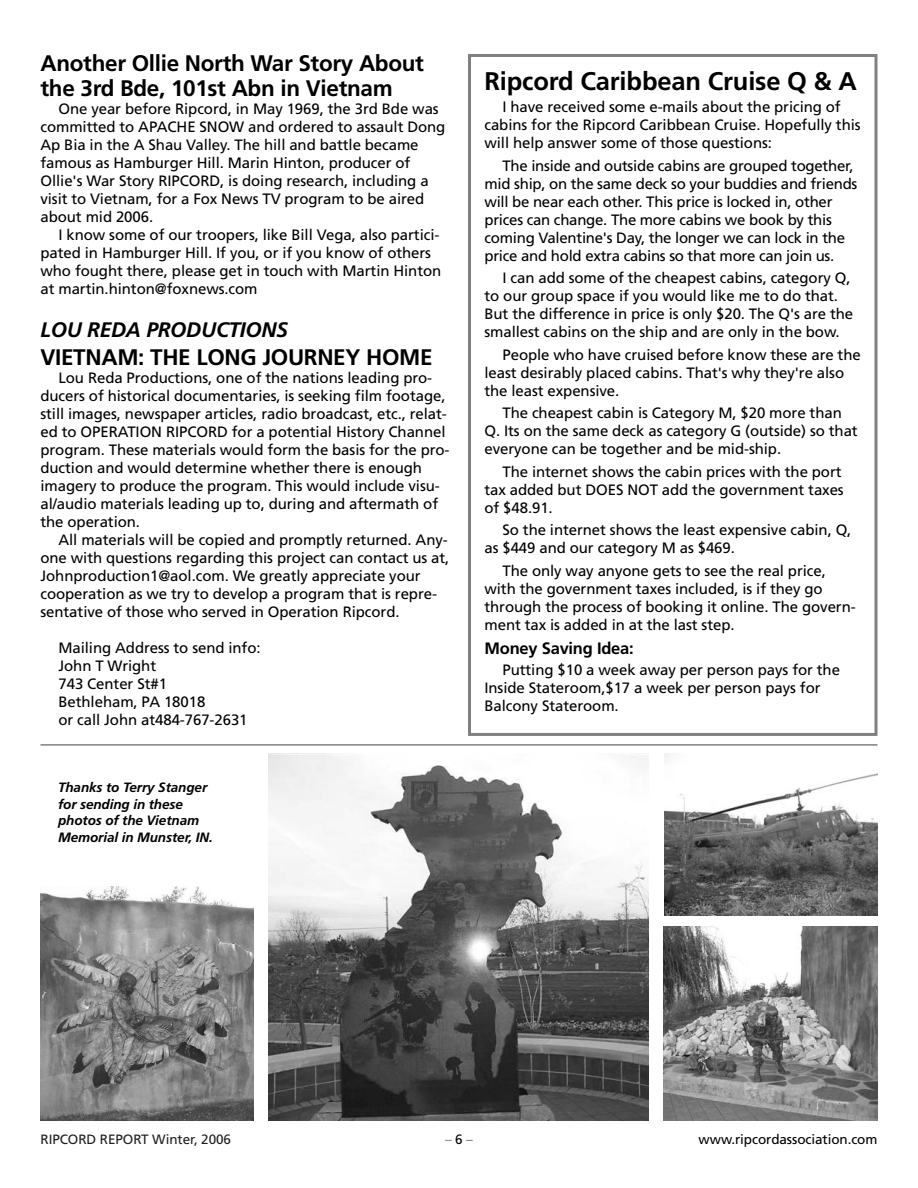
<style>
.page{position:relative;width:918px;height:1188px;background:#fff}
.page>*{position:absolute;margin:0;border:0;box-sizing:border-box;transform-origin:0 0}
.t1{font:700 25.5px "Frutiger";letter-spacing:-.005em;color:#000}
.t2{font:700 22.5px/24.8px "Frutiger";letter-spacing:-.015em;color:#000}
.t3{font:italic 700 21px "Frutiger";letter-spacing:-.015em;color:#000}
.t4{font:700 16.5px "Frutiger";letter-spacing:-.015em;color:#000}
.t5{font:15px/18px "Frutiger";letter-spacing:-.005em;color:#000}
.t6{font:italic 700 13.5px/16.5px "Frutiger";letter-spacing:-.005em;color:#000}
.t7{font:13.5px "Frutiger";letter-spacing:-.005em;color:#000}
.t8{font:13.5px "Frutiger";letter-spacing:-.005em;color:#231f20}
.t9{font:13.5px "Frutiger";color:#808080}
.s1{color:#000}
</style>
<div class="page">
<div style="left:468px;top:54px;width:410px;height:682px;border:3px solid #808080"></div>
<img style="left:269px;top:754px;width:379px;height:366px">
<img style="left:664px;top:926px;width:214px;height:194px">
<img style="left:664px;top:754px;width:213px;height:161px">
<img style="left:40px;top:886px;width:213px;height:234px">
<hr style="left:40px;top:744px;width:838px;height:2px;background:#808080">
<h2 class="t2" style="left:40px;top:52px;width:385px">Another Ollie North War Story About the 3rd Bde, 101st Abn in Vietnam</h2>
<p class="t5" style="left:40px;top:101px;width:406px;text-indent:18px">One year before Ripcord, in May 1969, the 3rd Bde was committed to APACHE SNOW and ordered to assault Dong Ap Bia in the A Shau Valley. The hill and battle became famous as Hamburger Hill. Marin Hinton, producer of Ollie's War Story RIPCORD, is doing research, including a visit to Vietnam, for a Fox News TV program to be aired about mid 2006.</p>
<p class="t5" style="left:40px;top:227px;width:402px;text-indent:18px">I know some of our troopers, like Bill Vega, also partici&shy;pated in Hamburger Hill. If you, or if you know of others who fought there, please get in touch with Martin Hinton at martin.hinton@foxnews.com</p>
<h3 class="t3" style="left:40px;top:321px;width:249px">LOU REDA PRODUCTIONS</h3>
<h2 class="t2" style="left:40px;top:347px;width:394px">VIETNAM: THE LONG JOURNEY HOME</h2>
<p class="t5" style="left:40px;top:370px;width:411px;text-indent:18px">Lou Reda Productions, one of the nations leading pro&shy;ducers of historical documentaries, is seeking film footage, still images, newspaper articles, radio broadcast, etc., relat&shy;ed to OPERATION RIPCORD for a potential History Channel program. These materials would form the basis for the pro&shy;duction and would determine whether there is enough imagery to produce the program. This would include visu&shy;al/audio materials leading up to, during and aftermath of the operation.</p>
<p class="t5" style="left:40px;top:532px;width:410px;text-indent:18px">All materials will be copied and promptly returned. Any&shy;one with questions regarding this project can contact us at, Johnproduction1@aol.com. We greatly appreciate your cooperation as we try to develop a program that is repre&shy;sentative of those who served in Operation Ripcord.</p>
<p class="t5" style="left:58px;top:640px;width:204px">Mailing Address to send info:<br>John T Wright<br>743 Center St#1<br>Bethleham, PA 18018<br>or call John at484-767-2631</p>
<p class="t6" style="left:58px;top:780px;width:156px">Thanks to Terry Stanger for sending in these photos of the Vietnam<br>Memorial in Munster, IN.</p>
<h1 class="t1" style="left:484px;top:70px;width:374px">Ripcord Caribbean Cruise Q &amp; A</h1>
<p class="t5" style="left:484px;top:99px;width:378px;text-indent:18px">I have received some e-mails about the pricing of cabins for the Ripcord Caribbean Cruise. Hopefully this will help answer some of those questions:</p>
<p class="t5" style="left:484px;top:158px;width:374px;text-indent:18px">The inside and outside cabins are grouped together, mid ship, on the same deck so your buddies and friends will be near each other. This price is locked in, other prices can change. The more cabins we book by this coming Valentine's Day, the longer we can lock in the price and hold extra cabins so that more can join us.</p>
<p class="t5" style="left:484px;top:270px;width:370px;text-indent:18px">I can add some of the cheapest cabins, category Q, to our group space if you would like me to do that.<br>But the difference in price is only $20. The Q's are the smallest cabins on the ship and are only in the bow.</p>
<p class="t5" style="left:484px;top:347px;width:378px;text-indent:18px">People who have cruised before know these are the least desirably placed cabins. That's why they're also the least expensive.</p>
<p class="t5" style="left:484px;top:405px;width:375px;text-indent:18px">The cheapest cabin is Category M, $20 more than<br>Q. Its on the same deck as category G (outside) so that everyone can be together and be mid-ship.</p>
<p class="t5" style="left:484px;top:464px;width:361px;text-indent:18px">The internet shows the cabin prices with the port tax added but DOES NOT add the government taxes of $48.91.</p>
<p class="t5" style="left:484px;top:522px;width:368px;text-indent:18px">So the internet shows the least expensive cabin, Q, as $449 and our category M as $469.</p>
<p class="t5" style="left:484px;top:563px;width:373px;text-indent:18px">The only way anyone gets to see the real price, with the government taxes included, is if they go through the process of booking it online. The govern&shy;ment tax is added in at the last step.</p>
<p class="t4" style="left:484px;top:642px;width:151px">Money Saving Idea:</p>
<p class="t5" style="left:484px;top:662px;width:357px;text-indent:18px">Putting $10 a week away per person pays for the<br>Inside Stateroom,$17 a week per person pays for<br>Balcony Stateroom.</p>
<p class="t8" style="left:40px;top:1134px;width:192px">RIPCORD REPORT Winter, 2006</p>
<p class="t9" style="left:445px;top:1134px;width:29px">–<span class="s1">6</span>–</p>
<p class="t7" style="left:699px;top:1134px;width:180px">www.ripcordassociation.com</p>
</div>
